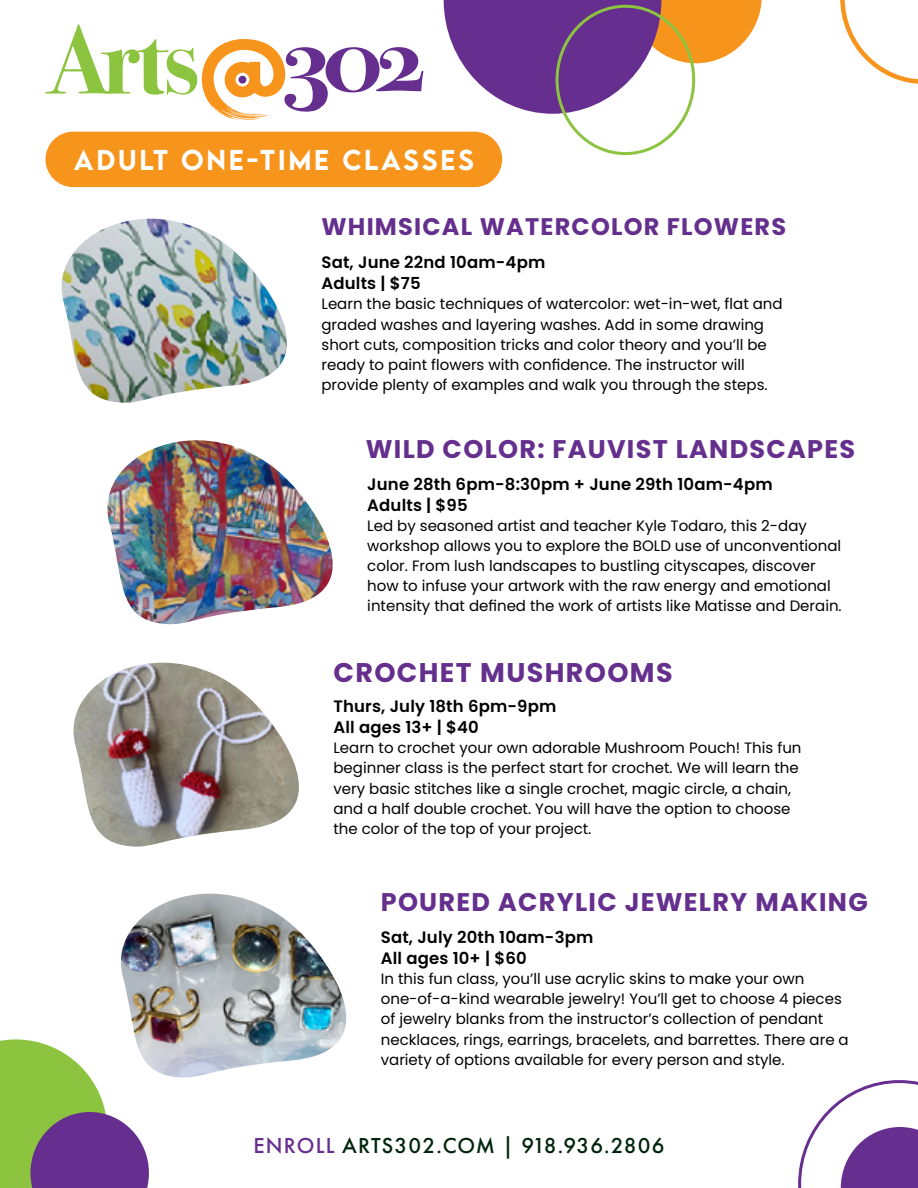
<style>
.page{position:relative;width:918px;height:1188px;background:#fff}
.page>*{position:absolute;margin:0;border:0;box-sizing:border-box;transform-origin:0 0}
.t1{font:700 27px "Poppins";letter-spacing:.05em;color:#642f8d}
.t2{font:700 25.5px "Poppins";letter-spacing:.05em;color:#642f8d}
.t3{font:500 25.5px "LEMONMILK";letter-spacing:.11em;color:#fff}
.t4{font:700 24px "Poppins";letter-spacing:.05em;color:#642f8d}
.t5{font:500 22.5px "Futura PT";letter-spacing:.05em;color:#00250c}
.t6{font:600 16.5px/21.3px "Poppins";letter-spacing:.01em;color:#000}
.t7{font:15px/20.1px "Poppins";color:#000}
.s1{color:#662e8f}
</style>
<div class="page">
<svg style="left:0;top:1039px;width:149px;height:149px"></svg>
<svg style="left:444px;top:0;width:318px;height:114px"></svg>
<svg style="left:798px;top:1080px;width:120px;height:108px"></svg>
<svg style="left:840px;top:0;width:78px;height:84px"></svg>
<div style="left:556px;top:5px;width:139px;height:150px;border:3px solid #8cc440;border-radius:50%"></div>
<svg style="left:45px;top:24px;width:378px;height:96px"></svg>
<div style="left:239px;top:76px;width:7px;height:8px;background:#662e8f;border-radius:50%"></div>
<img style="left:61px;top:219px;width:226px;height:184px">
<img style="left:107px;top:440px;width:226px;height:185px">
<div style="left:46px;top:132px;width:455px;height:54px;background:#f7941c;border-radius:27px"></div>
<div style="left:45px;top:132px;width:457px;height:55px;border:2px solid #f7941c;border-radius:27px"></div>
<img style="left:73px;top:663px;width:226px;height:184px">
<img style="left:119px;top:894px;width:228px;height:185px">
<h2 class="t3" style="left:74px;top:143px;width:402px">adult ONE-TIME CLASSES</h2>
<h3 class="t4" style="left:322px;top:213px;width:466px">WHIMSICAL WATERCOLOR FLOWERS</h3>
<p class="t6" style="left:322px;top:252px;width:225px">Sat, June 22nd 10am-4pm<br>Adults | $75</p>
<p class="t7" style="left:322px;top:294px;width:463px">Learn the basic techniques of watercolor: wet-in-wet, flat and graded washes and layering washes. Add in some drawing short cuts, composition tricks and color theory and you’ll be ready to paint flowers with confidence. The instructor will provide plenty of examples and walk you through the steps.</p>
<h2 class="t2" style="left:366px;top:434px;width:491px">WILD COLOR: FAUVIST LANDSCAPES</h2>
<p class="t6" style="left:367px;top:473px;width:407px">June 28th 6pm-8:30pm + June 29th 10am-4pm<br>Adults | $95</p>
<p class="t7" style="left:367px;top:516px;width:476px">Led by seasoned artist and teacher Kyle Todaro, this 2-day workshop allows you to explore the BOLD use of unconventional color. From lush landscapes to bustling cityscapes, discover how to infuse your artwork with the raw energy and emotional intensity that defined the work of artists like Matisse and Derain.</p>
<h1 class="t1" style="left:333px;top:657px;width:341px">CROCHET MUSHROOMS</h1>
<p class="t6" style="left:333px;top:696px;width:224px">Thurs, July 18th 6pm-9pm<br>All ages 13+ | $40</p>
<p class="t7" style="left:333px;top:738px;width:470px">Learn to crochet your own adorable Mushroom Pouch! This fun beginner class is the perfect start for crochet. We will learn the very basic stitches like a single crochet, magic circle, a chain, and a half double crochet. You will have the option to choose the color of the top of your project.</p>
<h2 class="t2" style="left:381px;top:888px;width:489px">POURED ACRYLIC JEWELRY MAKING</h2>
<p class="t6" style="left:381px;top:927px;width:214px">Sat, July 20th 10am-3pm<br>All ages 10+ | $60</p>
<p class="t7" style="left:381px;top:969px;width:469px">In this fun class, you’ll use acrylic skins to make your own one-of-a-kind wearable jewelry! You’ll get to choose 4 pieces of jewelry blanks from the instructor’s collection of pendant necklaces, rings, earrings, bracelets, and barrettes. There are a variety of options available for every person and style.</p>
<h3 class="t5" style="left:253px;top:1132px;width:413px"><span class="s1">ENROLL</span> ARTS302.COM | 918.936.2806</h3>
</div>
